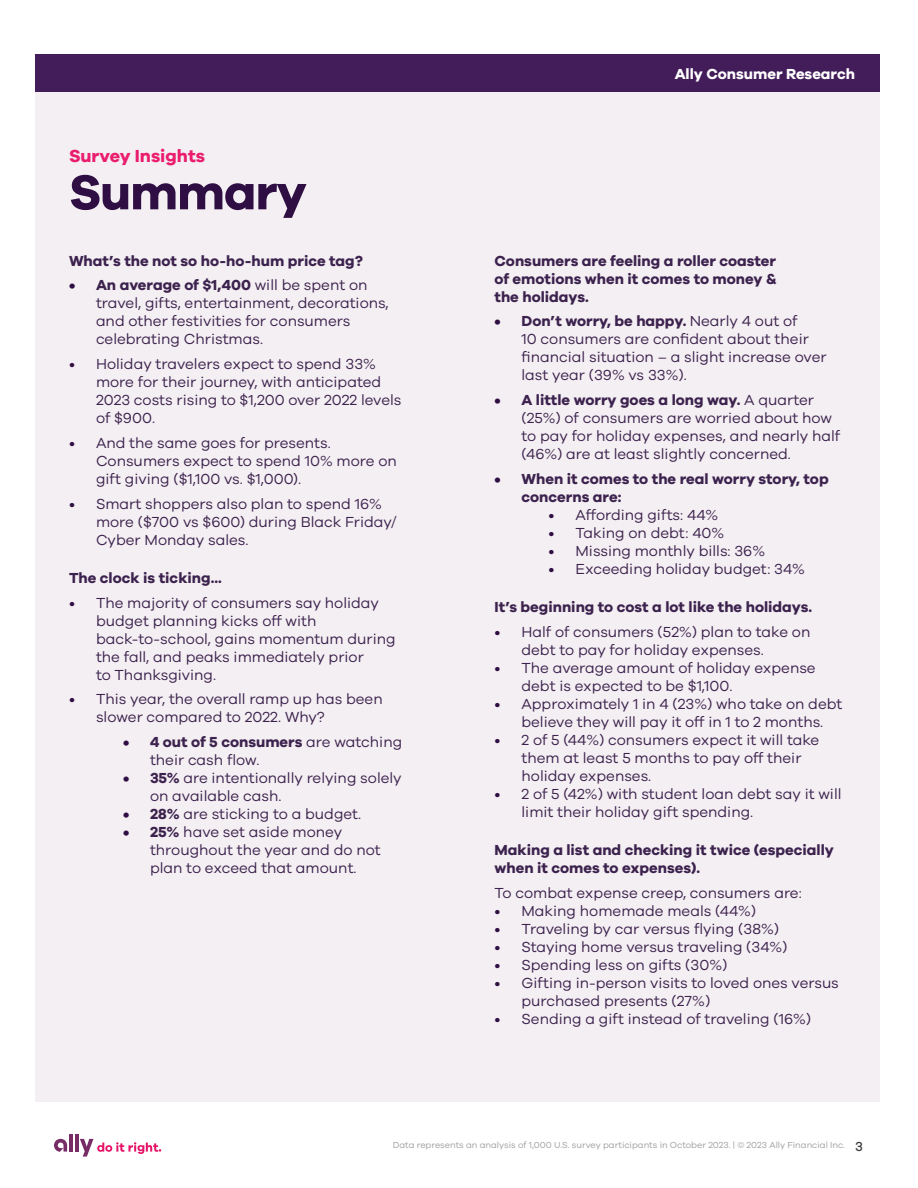
<style>
.page{position:relative;width:918px;height:1188px;background:#fff}
.page>*{position:absolute;margin:0;border:0;box-sizing:border-box;transform-origin:0 0}
.t1{font:700 50.4px "Galano Grotesque";letter-spacing:-.02em;color:#2f0f43}
.t2{font:700 18px "Galano Grotesque";color:#ea1d6e}
.t3{font:15px/18px "Galano Grotesque";color:#3c224e}
.t4{font:700 15px/18px "Galano Grotesque";color:#3c224e}
.t5{font:700 15px "Galano Grotesque";color:#fff}
.t6{font:9px "Galano Grotesque";color:#9e9e9e}
.s1{font-weight:700;color:#2f0f43}
.s2{font-weight:700}
.s3{color:#2f0f43}
.s4{font-weight:500;font-size:13.5px;color:#3c3c3c}
</style>
<div class="page">
<hr style="left:69px;top:1134px;width:4px;height:18px;background:#772c66">
<hr style="left:75px;top:1134px;width:4px;height:18px;background:#772c66">
<svg style="left:54px;top:1139px;width:13px;height:13px"></svg>
<svg style="left:80px;top:1139px;width:81px;height:18px"></svg>
<div style="left:36px;top:92px;width:844px;height:1010px;background:#f4eff2"></div>
<div style="left:36px;top:54px;width:844px;height:37px;background:#431d5a"></div>
<p class="t2" style="left:69px;top:145px;width:138px">Survey Insights</p>
<h1 class="t1" style="left:69px;top:161px;width:239px">Summary</h1>
<p class="t4" style="left:69px;top:251px;width:295px">What’s the not so ho-ho-hum price tag?</p>
<p class="t3" style="left:96px;top:276px;width:294px;text-indent:-27px"><span class="s1">•</span> <span class="s2">An average of $1,400</span> will be spent on travel, gifts, entertainment, decorations, and other festivities for consumers celebrating Christmas.</p>
<p class="t3" style="left:96px;top:355px;width:307px;text-indent:-27px"><span class="s3">•</span> Holiday travelers expect to spend 33% more for their journey, with anticipated 2023 costs rising to $1,200 over 2022 levels of $900.</p>
<p class="t3" style="left:96px;top:433px;width:302px;text-indent:-27px"><span class="s3">•</span> And the same goes for presents.<br>Consumers expect to spend 10% more on gift giving ($1,100 vs. $1,000).</p>
<p class="t3" style="left:96px;top:494px;width:302px;text-indent:-27px"><span class="s3">•</span> Smart shoppers also plan to spend 16% more ($700 vs $600) during Black Friday/<br>Cyber Monday sales.</p>
<p class="t4" style="left:69px;top:568px;width:154px">The clock is ticking...</p>
<p class="t3" style="left:96px;top:593px;width:301px;text-indent:-27px"><span class="s3">•</span> The majority of consumers say holiday budget planning kicks off with back-to-school, gains momentum during the fall, and peaks immediately prior<br>to Thanksgiving.</p>
<p class="t3" style="left:96px;top:690px;width:288px;text-indent:-27px"><span class="s3">•</span> This year, the overall ramp up has been slower compared to 2022. Why?</p>
<p class="t3" style="left:150px;top:733px;width:254px;text-indent:-27px"><span class="s1">•</span> <span class="s2">4 out of 5 consumers</span> are watching their cash flow.</p>
<p class="t3" style="left:150px;top:769px;width:253px;text-indent:-27px"><span class="s1">•</span> <span class="s2">35%</span> are intentionally relying solely on available cash.</p>
<p class="t3" style="left:123px;top:805px;width:240px"><span class="s1">•</span> <span class="s2">28%</span> are sticking to a budget.</p>
<p class="t3" style="left:150px;top:823px;width:232px;text-indent:-27px"><span class="s1">•</span> <span class="s2">25%</span> have set aside money throughout the year and do not plan to exceed that amount.</p>
<p class="t5" style="left:675px;top:65px;width:182px">Ally Consumer Research</p>
<p class="t4" style="left:495px;top:251px;width:283px;text-align:justify">Consumers are feeling a roller coaster of emotions when it comes to money &amp; the holidays.</p>
<p class="t3" style="left:522px;top:312px;width:307px;text-indent:-27px"><span class="s1">•</span> <span class="s2">Don’t worry, be happy.</span> Nearly 4 out of<br>10 consumers are confident about their financial situation – a slight increase over last year (39% vs 33%).</p>
<p class="t3" style="left:522px;top:391px;width:320px;text-indent:-27px"><span class="s1">•</span> <span class="s2">A little worry goes a long way.</span> A quarter (25%) of consumers are worried about how to pay for holiday expenses, and nearly half (46%) are at least slightly concerned.</p>
<p class="t4" style="left:522px;top:469px;width:309px;text-indent:-27px"><span class="s3">•</span> When it comes to the real worry story, top concerns are:</p>
<p class="t3" style="left:549px;top:505px;width:171px"><span class="s3">•</span> Affording gifts: 44%</p>
<p class="t3" style="left:549px;top:523px;width:177px"><span class="s3">•</span> Taking on debt: 40%</p>
<p class="t3" style="left:549px;top:541px;width:218px"><span class="s3">•</span> Missing monthly bills: 36%</p>
<p class="t3" style="left:549px;top:559px;width:258px"><span class="s3">•</span> Exceeding holiday budget: 34%</p>
<p class="t4" style="left:495px;top:598px;width:319px">It’s beginning to cost a lot like the holidays.</p>
<p class="t3" style="left:522px;top:622px;width:290px;text-indent:-27px"><span class="s3">•</span> Half of consumers (52%) plan to take on debt to pay for holiday expenses.</p>
<p class="t3" style="left:522px;top:658px;width:296px;text-indent:-27px"><span class="s3">•</span> The average amount of holiday expense debt is expected to be $1,100.</p>
<p class="t3" style="left:495px;top:694px;width:349px;text-align:center"><span class="s3">•</span> Approximately 1 in 4 (23%) who take on debt believe they will pay it off in 1 to 2 months.</p>
<p class="t3" style="left:522px;top:730px;width:299px;text-indent:-27px"><span class="s3">•</span> 2 of 5 (44%) consumers expect it will take them at least 5 months to pay off their holiday expenses.</p>
<p class="t3" style="left:522px;top:784px;width:322px;text-indent:-27px"><span class="s3">•</span> 2 of 5 (42%) with student loan debt say it will limit their holiday gift spending.</p>
<p class="t4" style="left:495px;top:841px;width:341px">Making a list and checking it twice (especially when it comes to expenses).</p>
<p class="t3" style="left:495px;top:883px;width:309px">To combat expense creep, consumers are:</p>
<p class="t3" style="left:495px;top:901px;width:263px"><span class="s3">•</span> Making homemade meals (44%)</p>
<p class="t3" style="left:495px;top:919px;width:286px"><span class="s3">•</span> Traveling by car versus flying (38%)</p>
<p class="t3" style="left:495px;top:937px;width:295px"><span class="s3">•</span> Staying home versus traveling (34%)</p>
<p class="t3" style="left:495px;top:955px;width:234px"><span class="s3">•</span> Spending less on gifts (30%)</p>
<p class="t3" style="left:522px;top:973px;width:319px;text-indent:-27px"><span class="s3">•</span> Gifting in-person visits to loved ones versus purchased presents (27%)</p>
<p class="t3" style="left:495px;top:1009px;width:318px"><span class="s3">•</span> Sending a gift instead of traveling (16%)</p>
<p class="t6" style="left:393px;top:1140px;width:472px">Data represents an analysis of 1,000 U.S. survey participants in October 2023. | © 2023 Ally Financial Inc. <span class="s4">3</span></p>
</div>
